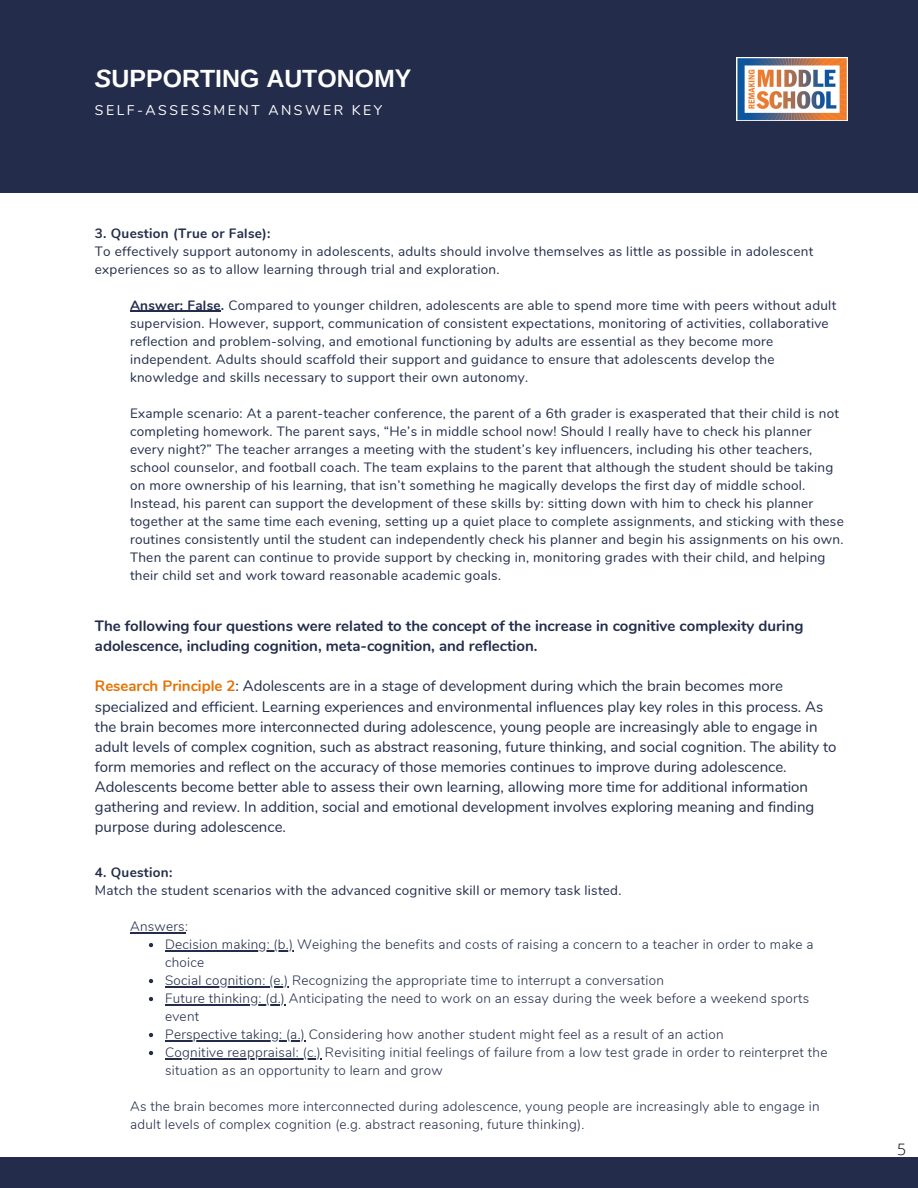
<style>
.page{position:relative;width:918px;height:1188px;background:#fff}
.page>*{position:absolute;margin:0;border:0;box-sizing:border-box;transform-origin:0 0}
.t1{font:700 24.9px "Arimo";color:#fff}
.t2{font:300 15.75px "Open Sans";color:#000}
.t3{font:15px/20.1px "Nunito";color:#232d4b}
.t4{font:700 15px/20.1px "Nunito";color:#232d4b}
.t5{font:13.95px "Nunito";letter-spacing:.18em;color:#fff}
.t6{font:13.5px/18px "Nunito";letter-spacing:.02em;color:#232d4b}
.t7{font:300 13.5px/18px "Nunito";letter-spacing:.02em;color:#232d4b}
.t8{font:700 13.5px "Nunito";letter-spacing:.02em;color:#232d4b}
.s1{font-style:italic}
.s2{font-weight:700}
.s3{font-weight:700;color:#e57200}
</style>
<div class="page">
<div style="left:0;top:0;width:918px;height:192px;background:#232d4b"></div>
<hr style="left:130px;top:311px;width:91px;height:1px;background:#232d4b">
<svg style="left:149px;top:943px;width:4px;height:4px"></svg>
<hr style="left:165px;top:950px;width:128px;height:1px;background:#232d4b">
<svg style="left:149px;top:979px;width:4px;height:4px"></svg>
<hr style="left:165px;top:986px;width:123px;height:1px;background:#232d4b">
<svg style="left:149px;top:997px;width:4px;height:4px"></svg>
<hr style="left:165px;top:1004px;width:120px;height:1px;background:#232d4b">
<svg style="left:149px;top:1033px;width:4px;height:4px"></svg>
<hr style="left:165px;top:1040px;width:140px;height:1px;background:#232d4b">
<svg style="left:149px;top:1051px;width:4px;height:4px"></svg>
<hr style="left:165px;top:1058px;width:156px;height:1px;background:#232d4b">
<hr style="left:130px;top:932px;width:55px;height:1px;background:#232d4b">
<div style="left:0;top:1158px;width:918px;height:30px;background:#232d4b"></div>
<img style="left:737px;top:58px;width:110px;height:63px">
<h1 class="t1" style="left:95px;top:64px;width:318px"><span class="s1">S</span>UPPORTING AUTONOMY</h1>
<p class="t5" style="left:95px;top:101px;width:289px">SELF-ASSESSMENT ANSWER KEY</p>
<p class="t8" style="left:95px;top:224px;width:177px">3. Question (True or False):</p>
<p class="t6" style="left:95px;top:242px;width:720px">To effectively support autonomy in adolescents, adults should involve themselves as little as possible in adolescent experiences so as to allow learning through trial and exploration.</p>
<p class="t6" style="left:130px;top:296px;width:708px"><span class="s2">Answer: False.</span> Compared to younger children, adolescents are able to spend more time with peers without adult supervision. However, support, communication of consistent expectations, monitoring of activities, collaborative reflection and problem-solving, and emotional functioning by adults are essential as they become more independent. Adults should scaffold their support and guidance to ensure that adolescents develop the knowledge and skills necessary to support their own autonomy.</p>
<p class="t6" style="left:130px;top:404px;width:715px">Example scenario: At a parent-teacher conference, the parent of a 6th grader is exasperated that their child is not completing homework. The parent says, “He’s in middle school now! Should I really have to check his planner every night?” The teacher arranges a meeting with the student’s key influencers, including his other teachers, school counselor, and football coach. The team explains to the parent that although the student should be taking on more ownership of his learning, that isn’t something he magically develops the first day of middle school.<br>Instead, his parent can support the development of these skills by: sitting down with him to check his planner together at the same time each evening, setting up a quiet place to complete assignments, and sticking with these routines consistently until the student can independently check his planner and begin his assignments on his own.<br>Then the parent can continue to provide support by checking in, monitoring grades with their child, and helping their child set and work toward reasonable academic goals.</p>
<p class="t4" style="left:95px;top:616px;width:710px">The following four questions were related to the concept of the increase in cognitive complexity during adolescence, including cognition, meta-cognition, and reflection.</p>
<p class="t3" style="left:95px;top:676px;width:743px"><span class="s3">Research Principle 2</span>: Adolescents are in a stage of development during which the brain becomes more specialized and efficient. Learning experiences and environmental influences play key roles in this process. As the brain becomes more interconnected during adolescence, young people are increasingly able to engage in adult levels of complex cognition, such as abstract reasoning, future thinking, and social cognition. The ability to form memories and reflect on the accuracy of those memories continues to improve during adolescence.<br>Adolescents become better able to assess their own learning, allowing more time for additional information gathering and review. In addition, social and emotional development involves exploring meaning and finding purpose during adolescence.</p>
<p class="t8" style="left:95px;top:864px;width:79px">4. Question:</p>
<p class="t6" style="left:95px;top:882px;width:528px">Match the student scenarios with the advanced cognitive skill or memory task listed.</p>
<p class="t7" style="left:130px;top:918px;width:59px">Answers:</p>
<p class="t7" style="left:165px;top:936px;width:664px">Decision making: (b.) Weighing the benefits and costs of raising a concern to a teacher in order to make a choice<br>Social cognition: (e.) Recognizing the appropriate time to interrupt a conversation<br>Future thinking: (d.) Anticipating the need to work on an essay during the week before a weekend sports event<br>Perspective taking: (a.) Considering how another student might feel as a result of an action<br>Cognitive reappraisal: (c.) Revisiting initial feelings of failure from a low test grade in order to reinterpret the situation as an opportunity to learn and grow</p>
<p class="t7" style="left:130px;top:1098px;width:691px">As the brain becomes more interconnected during adolescence, young people are increasingly able to engage in adult levels of complex cognition (e.g. abstract reasoning, future thinking).</p>
<p class="t2" style="left:897px;top:1138px;width:10px">5</p>
</div>
